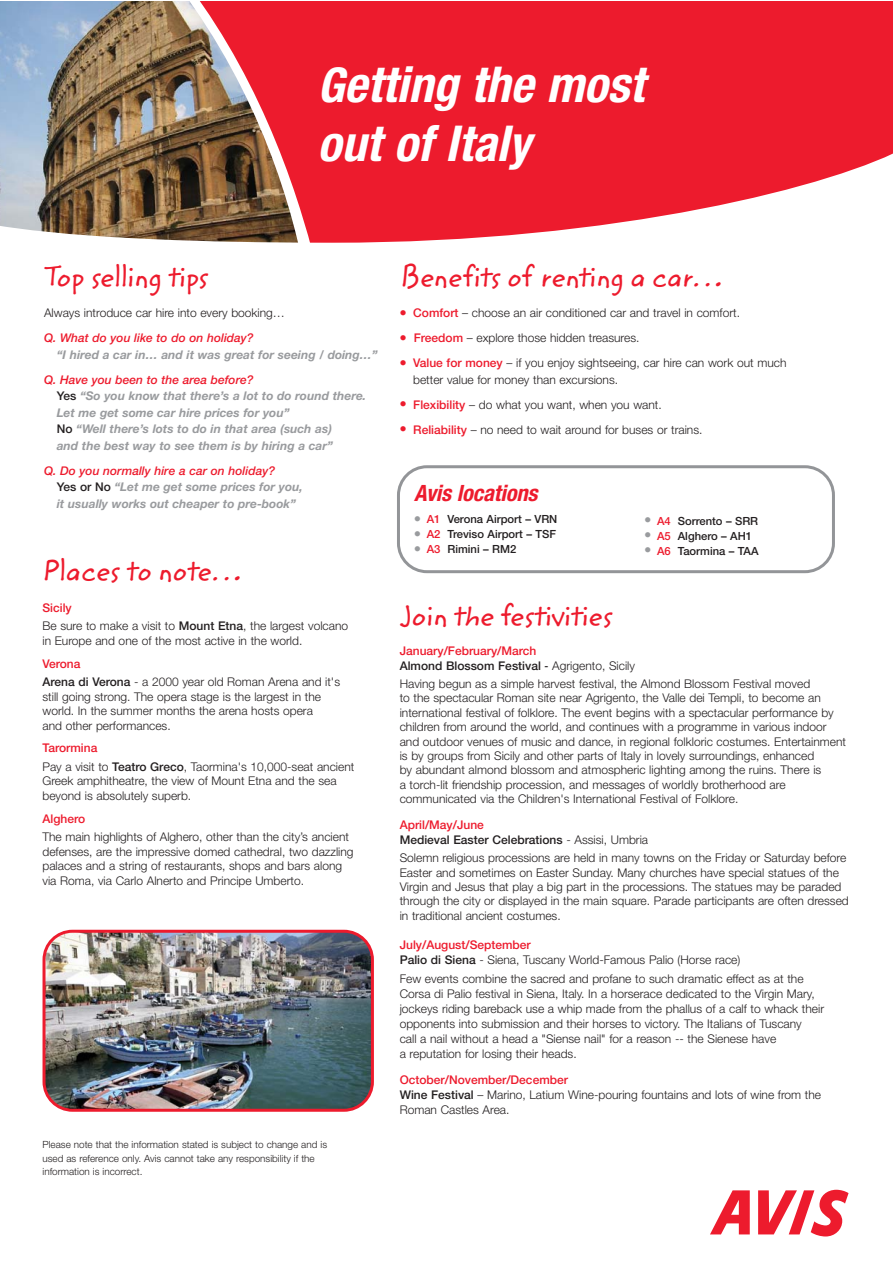
<style>
.page{position:relative;width:893px;height:1263px;background:#fff}
.page>*{position:absolute;margin:0;border:0;box-sizing:border-box;transform-origin:0 0}
.t1{font:italic 700 condensed 49.5px/59.4px "Helvetica Neue LT";color:#fff}
.t2{font:30px "Zemke Hand ITC";letter-spacing:-.025em;color:#ed1b2d}
.t3{font:italic 700 condensed 22.5px "Helvetica Neue LT";letter-spacing:-.005em;color:#ed1b2d}
.t4{font:300 12px/14.4px "Helvetica Neue LT";color:#231f20}
.t5{font:italic 700 12px/16.5px "Helvetica Neue LT";color:#999b9e}
.t6{font:500 12px/14.5px "Helvetica Neue LT";color:#ed1b2d}
.t7{font:500 12px/14.4px "Helvetica Neue LT";color:#231f20}
.t8{font:italic 500 12px "Helvetica Neue LT";color:#ed1b2d}
.t9{font:500 11.25px/15px "Helvetica Neue LT";color:#231f20;text-align:justify}
.t10{font:300 9.9px/13.6px "Helvetica Neue LT";color:#231f20}
.s1{font-size:48px}
.s2{font-weight:500;color:#ed1b2d}
.s3{font-weight:500;font-style:normal;color:#231f20}
.s4{font-weight:500}
.s5{color:#ed1b2d}
.s6{color:#231f20}
.s7{font-family:"Helvetica";font-weight:400;color:#231f20}
.s8{font-weight:300;color:#231f20}
.s9{font-weight:300}
</style>
<div class="page">
<svg style="left:710px;top:1190px;width:138px;height:46px"></svg>
<div style="left:0;top:1px;width:893px;height:428px;background:#ed1b2d"></div>
<img style="left:0;top:1px;width:278px;height:145px">
<svg style="left:0;top:146px;width:893px;height:283px;fill:#fff"></svg>
<svg style="left:397px;top:465px;width:438px;height:108px"></svg>
<img style="left:43px;top:930px;width:331px;height:182px">
<svg style="left:415px;top:516px;width:5px;height:5px"></svg>
<svg style="left:415px;top:531px;width:5px;height:5px"></svg>
<svg style="left:415px;top:546px;width:5px;height:5px"></svg>
<svg style="left:645px;top:517px;width:5px;height:6px"></svg>
<svg style="left:645px;top:532px;width:5px;height:6px"></svg>
<svg style="left:645px;top:547px;width:5px;height:6px"></svg>
<svg style="left:400px;top:310px;width:6px;height:5px"></svg>
<svg style="left:400px;top:335px;width:6px;height:5px"></svg>
<svg style="left:400px;top:360px;width:6px;height:5px"></svg>
<svg style="left:400px;top:402px;width:6px;height:5px"></svg>
<svg style="left:400px;top:427px;width:6px;height:2px"></svg>
<h1 class="t1" style="left:318px;top:59px;width:328px"><span class="s1">G</span>etting the most out of Italy</h1>
<h2 class="t2" style="left:44px;top:264px;width:166px">Top selling tips</h2>
<p class="t4" style="left:44px;top:307px;width:242px">Always introduce car hire into every booking…</p>
<p class="t8" style="left:44px;top:334px;width:211px">Q. What do you like to do on holiday?</p>
<p class="t5" style="left:57px;top:347px;width:322px">“I hired a car in… and it was great for seeing / doing…”</p>
<p class="t5" style="left:57px;top:372px;width:311px;text-indent:-13px"><span class="s2">Q. Have you been to the area before?<br></span><span class="s3">Yes</span> “So you know that there’s a lot to do round there.<br>Let me get some car hire prices for you”<br><span class="s3">No</span> “Well there’s lots to do in that area (such as)<br>and the best way to see them is by hiring a car”</p>
<p class="t5" style="left:57px;top:463px;width:248px;text-indent:-13px"><span class="s2">Q. Do you normally hire a car on holiday?<br></span><span class="s3">Yes or No</span> “Let me get some prices for you, it usually works out cheaper to pre-book”</p>
<h2 class="t2" style="left:43px;top:558px;width:201px">Places to note…</h2>
<p class="t4" style="left:43px;top:599px;width:307px;line-height:18.6px"><span class="s2">Sicily<br></span>Be sure to make a visit to <span class="s4">Mount Etna</span>, the largest volcano</p>
<p class="t4" style="left:43px;top:634px;width:261px">in Europe and one of the most active in the world.</p>
<p class="t4" style="left:43px;top:655px;width:299px;line-height:18.6px"><span class="s2">Verona<br></span><span class="s4">Arena di Verona</span> - a 2000 year old Roman Arena and it's</p>
<p class="t4" style="left:43px;top:690px;width:280px">still going strong. The opera stage is the largest in the world. In the summer months the arena hosts opera and other performances.</p>
<p class="t4" style="left:43px;top:740px;width:313px;line-height:18.6px"><span class="s2">Tarormina<br></span>Pay a visit to <span class="s4">Teatro Greco</span>, Taormina's 10,000-seat ancient</p>
<p class="t4" style="left:43px;top:775px;width:296px">Greek amphitheatre, the view of Mount Etna and the sea beyond is absolutely superb.</p>
<p class="t6" style="left:43px;top:812px;width:44px">Alghero</p>
<p class="t4" style="left:43px;top:831px;width:313px">The main highlights of Alghero, other than the city’s ancient defenses, are the impressive domed cathedral, two dazzling palaces and a string of restaurants, shops and bars along via Roma, via Carlo Alnerto and Principe Umberto.</p>
<p class="t10" style="left:43px;top:1138px;width:286px">Please note that the information stated is subject to change and is used as reference only. Avis cannot take any responsibility if the information is incorrect.</p>
<h2 class="t2" style="left:400px;top:264px;width:325px">Benefits of renting a car…</h2>
<p class="t4" style="left:413px;top:302px;width:375px;line-height:25px"><span class="s2">Comfort</span> – choose an air conditioned car and travel in comfort.<br><span class="s2">Freedom</span> – explore those hidden treasures.<br><span class="s2">Value for money</span> – if you enjoy sightseeing, car hire can work out much</p>
<p class="t4" style="left:413px;top:368px;width:291px;line-height:25px">better value for money than excursions.<br><span class="s2">Flexibility</span> – do what you want, when you want.<br><span class="s2">Reliability</span> – no need to wait around for buses or trains.</p>
<h3 class="t3" style="left:414px;top:485px;width:125px">Avis locations</h3>
<p class="t9" style="left:427px;top:513px;width:132px"><span class="s5">A1</span> Verona Airport – VRN <span class="s5">A2</span> Treviso Airport – TSF <span class="s5">A3</span> Rimini – RM2</p>
<p class="t9" style="left:657px;top:514px;width:103px;text-align:left"><span class="s5">A4</span> Sorrento – SRR<br><span class="s5">A5</span> Alghero – AH1<br><span class="s5">A6</span> Taormina – TAA</p>
<h2 class="t2" style="left:400px;top:603px;width:215px">Join the festivities</h2>
<p class="t6" style="left:400px;top:644px;width:237px">January/February/March<br><span class="s6">Almond Blossom Festival</span> <span class="s7">-</span> <span class="s8">Agrigento, Sicily</span></p>
<p class="t4" style="left:400px;top:678px;width:448px">Having begun as a simple harvest festival, the Almond Blossom Festival moved<br>to the spectacular Roman site near Agrigento, the Valle dei Templi, to become an international festival of folklore. The event begins with a spectacular performance by children from around the world, and continues with a programme in various indoor and outdoor venues of music and dance, in regional folkloric costumes. Entertainment is by groups from Sicily and other parts of Italy in lovely surroundings, enhanced<br>by abundant almond blossom and atmospheric lighting among the ruins. There is<br>a torch-lit friendship procession, and messages of worldly brotherhood are communicated via the Children's International Festival of Folklore.</p>
<p class="t7" style="left:400px;top:818px;width:250px"><span class="s5">April/May/June<br></span>Medieval Easter Celebrations <span class="s9">- Assisi, Umbria</span></p>
<p class="t4" style="left:400px;top:852px;width:451px">Solemn religious processions are held in many towns on the Friday or Saturday before Easter and sometimes on Easter Sunday. Many churches have special statues of the Virgin and Jesus that play a big part in the processions. The statues may be paraded through the city or displayed in the main square. Parade participants are often dressed in traditional ancient costumes.</p>
<p class="t4" style="left:400px;top:938px;width:342px;line-height:15px"><span class="s2">July/August/September<br></span><span class="s4">Palio di Siena</span> - Siena, Tuscany World-Famous Palio (Horse race)</p>
<p class="t4" style="left:400px;top:972px;width:426px;line-height:15px">Few events combine the sacred and profane to such dramatic effect as at the Corsa di Palio festival in Siena, Italy. In a horserace dedicated to the Virgin Mary, jockeys riding bareback use a whip made from the phallus of a calf to whack their opponents into submission and their horses to victory. The Italians of Tuscany<br>call a nail without a head a "Siense nail" for a reason -- the Sienese have<br>a reputation for losing their heads.</p>
<p class="t4" style="left:400px;top:1073px;width:423px;line-height:15px"><span class="s2">October/November/December<br></span><span class="s4">Wine Festival</span> – Marino, Latium Wine-pouring fountains and lots of wine from the<br>Roman Castles Area.</p>
</div>
